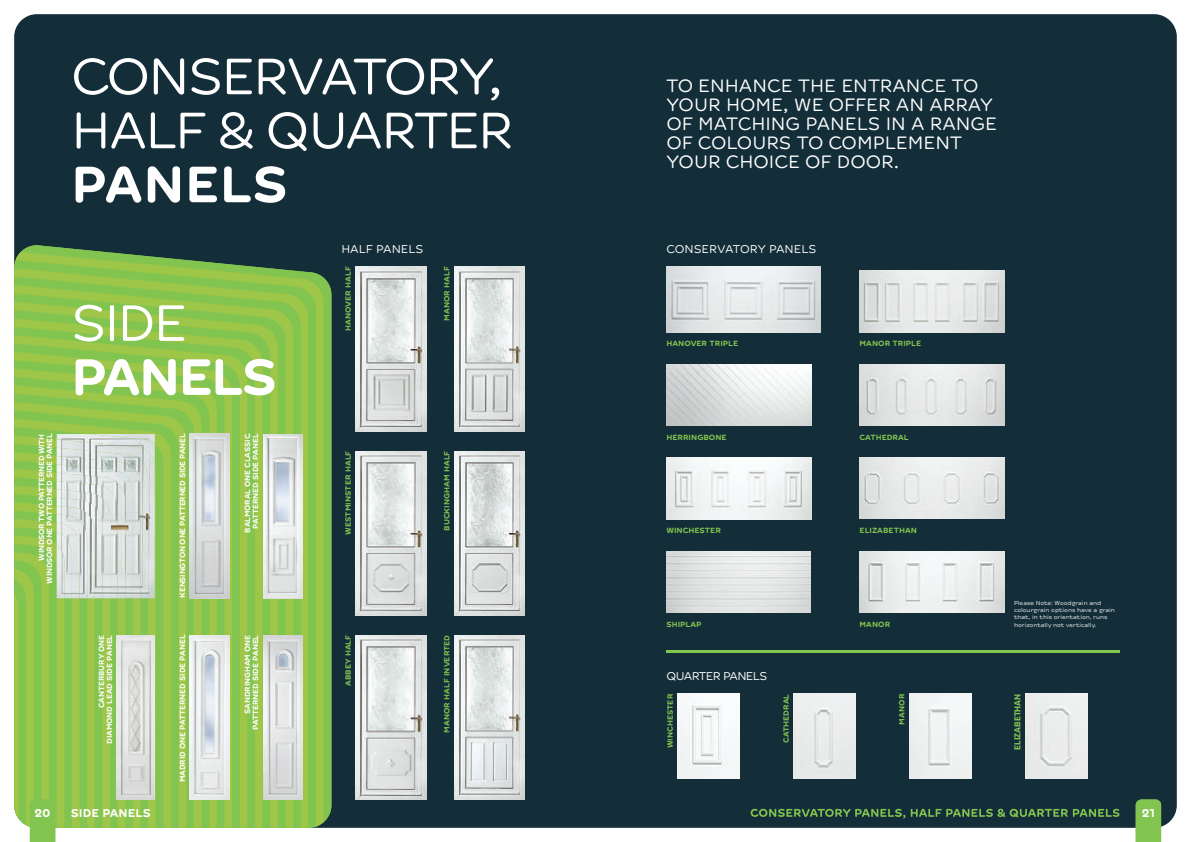
<style>
.page{position:relative;width:1191px;height:842px;background:#fff}
.page>*{position:absolute;margin:0;border:0;box-sizing:border-box;transform-origin:0 0}
.t1{font:54px/54px "Farm New";letter-spacing:-.04em;color:#fff}
.t2{font:700 54px "Farm New";letter-spacing:-.04em;color:#fff}
.t3{font:19px/19px "Farm New";color:#fff}
.t4{font:12px "Farm New";letter-spacing:-.01em;color:#fff}
.t5{font:700 12px "Farm New";color:#fff}
.t6{font:12px "Farm New";letter-spacing:-.05em;color:#fff}
.t7{font:700 8px "Farm New";color:#82c450}
.t8{font:700 8px/8px "Farm New";letter-spacing:-.01em;color:#fff;text-align:right}
.t9{font:700 8px/8px "Farm New";letter-spacing:-.03em;color:#fff;text-align:right}
.t10{font:700 8px "Clan Pro";color:#82c450}
.t11{font:6px/7.2px "Farm New";color:#fff}
</style>
<div class="page">
<div style="left:14px;top:14px;width:1162px;height:814px;background:#142e39;border-radius:23px"></div>
<svg style="left:14px;top:245px;width:317px;height:583px;fill:#82c450"></svg>
<svg style="left:36px;top:245px;width:34px;height:4px"></svg>
<svg style="left:329px;top:285px;width:2px;height:523px"></svg>
<svg style="left:16px;top:252px;width:307px;height:575px"></svg>
<svg style="left:14px;top:268px;width:294px;height:560px;background:#91c34b"></svg>
<svg style="left:14px;top:285px;width:279px;height:543px;background:#90c54c"></svg>
<svg style="left:14px;top:302px;width:264px;height:526px;background:#90c54c"></svg>
<svg style="left:14px;top:318px;width:248px;height:510px;background:#8fc44b"></svg>
<svg style="left:14px;top:335px;width:233px;height:493px;background:#8fc44b"></svg>
<svg style="left:14px;top:352px;width:218px;height:476px;background:#96c654"></svg>
<svg style="left:14px;top:368px;width:203px;height:460px;background:#90c54d"></svg>
<svg style="left:14px;top:385px;width:187px;height:443px;background:#93c756"></svg>
<svg style="left:14px;top:402px;width:172px;height:426px;background:#8fc44b"></svg>
<svg style="left:14px;top:419px;width:157px;height:409px;background:#90c54c"></svg>
<svg style="left:14px;top:435px;width:142px;height:393px;background:#96c655"></svg>
<svg style="left:14px;top:452px;width:126px;height:376px;background:#90c54e"></svg>
<svg style="left:14px;top:469px;width:111px;height:373px;background:#94c754"></svg>
<svg style="left:1135px;top:799px;width:26px;height:43px"></svg>
<svg style="left:750px;top:809px;width:369px;height:9px"></svg>
<img style="left:117px;top:635px;width:38px;height:164px">
<img style="left:190px;top:635px;width:39px;height:164px">
<img style="left:190px;top:434px;width:39px;height:164px">
<img style="left:263px;top:635px;width:40px;height:164px">
<img style="left:263px;top:434px;width:40px;height:164px">
<img style="left:88px;top:434px;width:67px;height:5px">
<img style="left:57px;top:439px;width:98px;height:159px">
<img style="left:57px;top:456px;width:83px;height:142px">
<img style="left:57px;top:473px;width:68px;height:125px">
<img style="left:57px;top:489px;width:53px;height:109px">
<img style="left:57px;top:506px;width:38px;height:92px">
<img style="left:57px;top:523px;width:23px;height:75px">
<img style="left:57px;top:544px;width:7px;height:54px">
<img style="left:454px;top:267px;width:70px;height:164px">
<img style="left:454px;top:451px;width:70px;height:164px">
<img style="left:454px;top:635px;width:70px;height:164px">
<img style="left:356px;top:267px;width:70px;height:164px">
<img style="left:666px;top:267px;width:155px;height:66px">
<img style="left:859px;top:271px;width:145px;height:61px">
<img style="left:666px;top:551px;width:145px;height:62px">
<img style="left:666px;top:364px;width:145px;height:62px">
<img style="left:859px;top:364px;width:145px;height:62px">
<img style="left:859px;top:551px;width:145px;height:62px">
<img style="left:666px;top:458px;width:145px;height:61px">
<img style="left:859px;top:458px;width:145px;height:61px">
<img style="left:356px;top:451px;width:70px;height:164px">
<img style="left:356px;top:635px;width:70px;height:164px">
<hr style="left:666px;top:651px;width:454px;height:2px;background:#82c450">
<img style="left:677px;top:694px;width:62px;height:84px">
<img style="left:793px;top:694px;width:62px;height:84px">
<img style="left:1025px;top:694px;width:62px;height:84px">
<img style="left:909px;top:694px;width:62px;height:84px">
<h1 class="t1" style="left:71px;top:50px;width:444px">CONSERVATORY,<br>HALF &amp; QUARTER</h1>
<h1 class="t2" style="left:71px;top:150px;width:219px">PANELS</h1>
<h2 class="t3" style="left:666px;top:76px;width:332px">TO ENHANCE THE ENTRANCE TO<br>YOUR HOME, WE OFFER AN ARRAY<br>OF MATCHING PANELS IN A RANGE<br>OF COLOURS TO COMPLEMENT<br>YOUR CHOICE OF DOOR.</h2>
<p class="t9" style="left:38px;top:584px;width:151px;rotate:-90deg">WINDSOR TWO PATTERNED WITH<br>WINDSOR ONE PATTERNED SIDE PANEL</p>
<h1 class="t1" style="left:71px;top:297px;width:118px">SIDE</h1>
<h1 class="t2" style="left:71px;top:342px;width:208px">PANELS</h1>
<p class="t9" style="left:179px;top:598px;width:166px;rotate:-90deg">KENSINGTON ONE PATTERNED SIDE PANEL</p>
<p class="t8" style="left:98px;top:744px;width:111px;rotate:-90deg">CANTERBURY ONE<br>DIAMOND LEAD SIDE PANEL</p>
<p class="t8" style="left:179px;top:782px;width:149px;rotate:-90deg">MADRID ONE PATTERNED SIDE PANEL</p>
<p class="t8" style="left:244px;top:533px;width:100px;text-align:center;rotate:-90deg">BALMORAL ONE CLASSIC<br>PATTERNED SIDE PANEL</p>
<p class="t8" style="left:244px;top:730px;width:97px;rotate:-90deg">SANDRINGHAM ONE<br>PATTERNED SIDE PANEL</p>
<h3 class="t4" style="left:341px;top:241px;width:83px">HALF PANELS</h3>
<h3 class="t4" style="left:666px;top:241px;width:151px">CONSERVATORY PANELS</h3>
<p class="t7" style="left:343px;top:331px;width:66px;rotate:-90deg">HANOVER HALF</p>
<p class="t7" style="left:343px;top:535px;width:85px;rotate:-90deg">WESTMINSTER HALF</p>
<p class="t7" style="left:343px;top:686px;width:52px;rotate:-90deg">ABBEY HALF</p>
<p class="t7" style="left:442px;top:321px;width:56px;rotate:-90deg">MANOR HALF</p>
<p class="t7" style="left:442px;top:531px;width:81px;rotate:-90deg">BUCKINGHAM HALF</p>
<p class="t7" style="left:442px;top:733px;width:99px;rotate:-90deg">MANOR HALF INVERTED</p>
<p class="t7" style="left:666px;top:338px;width:73px">HANOVER TRIPLE</p>
<p class="t7" style="left:859px;top:338px;width:63px">MANOR TRIPLE</p>
<p class="t7" style="left:666px;top:432px;width:62px">HERRINGBONE</p>
<p class="t7" style="left:859px;top:432px;width:51px">CATHEDRAL</p>
<p class="t7" style="left:666px;top:525px;width:56px">WINCHESTER</p>
<p class="t7" style="left:859px;top:525px;width:59px">ELIZABETHAN</p>
<p class="t7" style="left:666px;top:619px;width:37px">SHIPLAP</p>
<h3 class="t6" style="left:666px;top:669px;width:102px">QUARTER PANELS</h3>
<p class="t7" style="left:859px;top:619px;width:32px">MANOR</p>
<p class="t11" style="left:1014px;top:599px;width:102px">Please Note: Woodgrain and colourgrain options have a grain that, in this orientation, runs horizontally not vertically.</p>
<p class="t7" style="left:665px;top:748px;width:56px;rotate:-90deg">WINCHESTER</p>
<p class="t7" style="left:781px;top:743px;width:51px;rotate:-90deg">CATHEDRAL</p>
<p class="t10" style="left:1012px;top:750px;width:58px;rotate:-90deg">ELIZABETHAN</p>
<p class="t7" style="left:896px;top:724px;width:32px;rotate:-90deg">MANOR</p>
<h3 class="t5" style="left:34px;top:805px;width:18px">20</h3>
<h3 class="t5" style="left:71px;top:805px;width:81px">SIDE PANELS</h3>
<h3 class="t5" style="left:1141px;top:805px;width:15px">21</h3>
</div>
